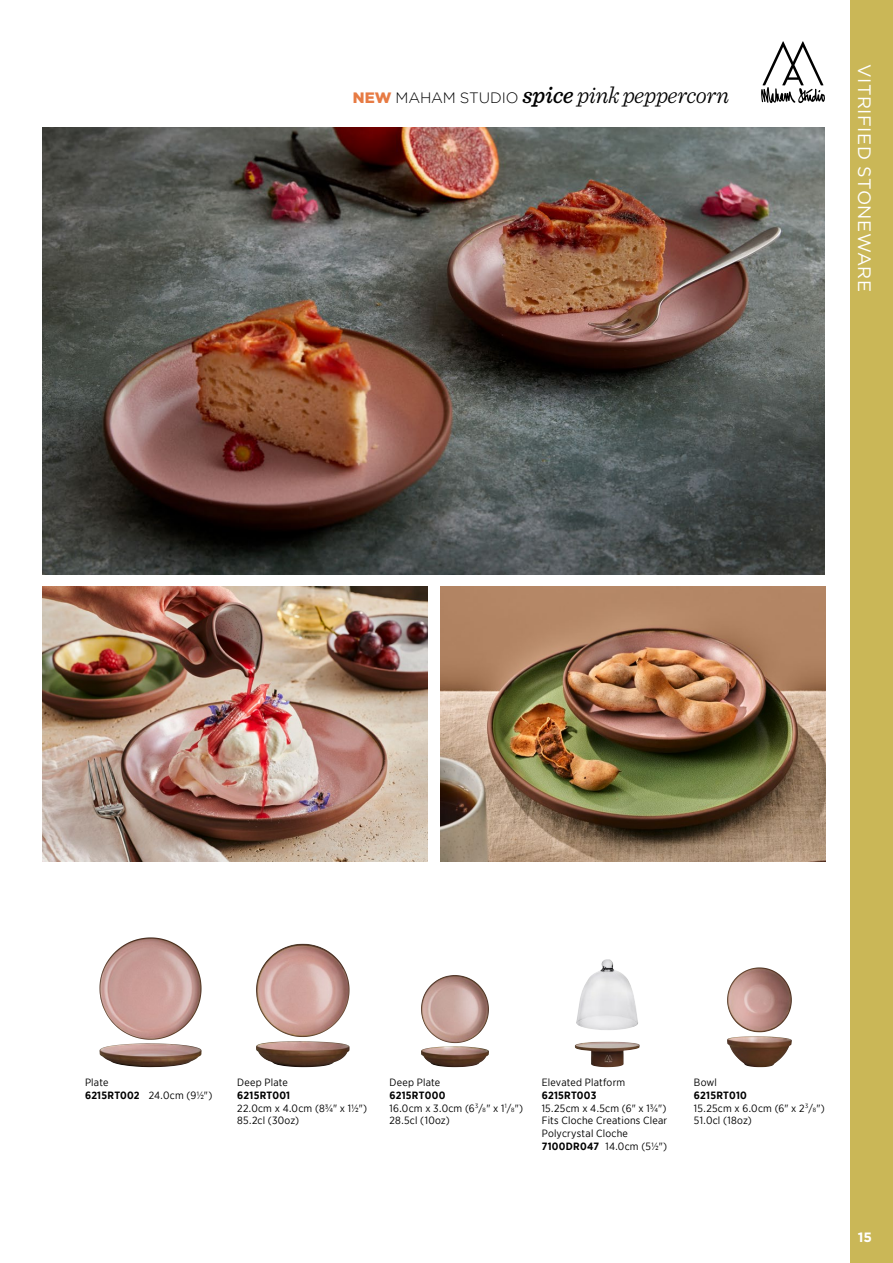
<style>
.page{position:relative;width:893px;height:1263px;background:#fff}
.page>*{position:absolute;margin:0;border:0;box-sizing:border-box;transform-origin:0 0}
.t1{font:italic 300 24px "Sentinel";letter-spacing:-.02em;color:#000}
.t2{font:18px "Gotham";letter-spacing:.03em;color:#fff}
.t3{font:700 13.5px "Gotham";color:#fff}
.t4{font:10.5px/12.8px "Gotham Narrow";letter-spacing:.02em;color:#000}
.t5{font:700 10.5px "Gotham Narrow";letter-spacing:.025em;color:#000}
.s1{font-family:"Gotham";font-weight:900;font-style:normal;font-size:15px;color:#e77b44}
.s2{font-family:"Gotham";font-style:normal;font-size:15px}
.s3{font-weight:500}
.s4{font-weight:700}
.s5{font-size:6.15px}
</style>
<div class="page">
<svg style="left:761px;top:41px;width:64px;height:62px"></svg>
<img style="left:43px;top:587px;width:384px;height:274px">
<img style="left:43px;top:128px;width:782px;height:446px">
<img style="left:421px;top:975px;width:68px;height:68px">
<img style="left:421px;top:1046px;width:68px;height:21px">
<img style="left:256px;top:944px;width:94px;height:93px">
<img style="left:256px;top:1041px;width:94px;height:26px">
<img style="left:99px;top:937px;width:103px;height:103px">
<img style="left:99px;top:1043px;width:103px;height:24px">
<img style="left:575px;top:1041px;width:65px;height:26px">
<img style="left:727px;top:1036px;width:65px;height:31px">
<img style="left:727px;top:967px;width:65px;height:65px">
<img style="left:576px;top:959px;width:62px;height:71px">
<img style="left:441px;top:587px;width:384px;height:274px">
<div style="left:850px;top:0;width:43px;height:1263px;background:#cab757"></div>
<h1 class="t1" style="left:353px;top:77px;width:378px"><span class="s1">NEW</span> <span class="s2">MAHAM STUDIO</span> <span class="s3">spice</span> pink peppercorn</h1>
<h2 class="t2" style="left:875px;top:64px;width:230px;rotate:90deg">VITRIFIED STONEWARE</h2>
<p class="t4" style="left:85px;top:1076px;width:129px">Plate<br><span class="s4">6215RT002</span> 24.0cm (9½")</p>
<p class="t4" style="left:237px;top:1076px;width:52px">Deep Plate</p>
<p class="t5" style="left:237px;top:1088px;width:54px">6215RT001</p>
<p class="t4" style="left:237px;top:1101px;width:131px">22.0cm x 4.0cm (8¾" x 1½")<br>85.2cl (30oz)</p>
<p class="t4" style="left:389px;top:1076px;width:52px">Deep Plate</p>
<p class="t4" style="left:389px;top:1089px;width:135px"><span class="s4">6215RT000<br></span>16.0cm x 3.0cm (6<sup>3</sup>/<span class="s5">8</span>" x 1<sup>1</sup>/<span class="s5">8</span>")<br>28.5cl (10oz)</p>
<p class="t4" style="left:542px;top:1076px;width:85px">Elevated Platform</p>
<p class="t5" style="left:542px;top:1088px;width:56px">6215RT003</p>
<p class="t4" style="left:542px;top:1101px;width:127px">15.25cm x 4.5cm (6" x 1¾")<br>Fits Cloche Creations Clear<br>Polycrystal Cloche<br><span class="s4">7100DR047</span> 14.0cm (5½")</p>
<p class="t4" style="left:694px;top:1076px;width:25px">Bowl</p>
<p class="t4" style="left:694px;top:1089px;width:132px"><span class="s4">6215RT010<br></span>15.25cm x 6.0cm (6" x 2<sup>3</sup>/<span class="s5">8</span>")<br>51.0cl (18oz)</p>
<p class="t3" style="left:858px;top:1229px;width:16px">15</p>
</div>
